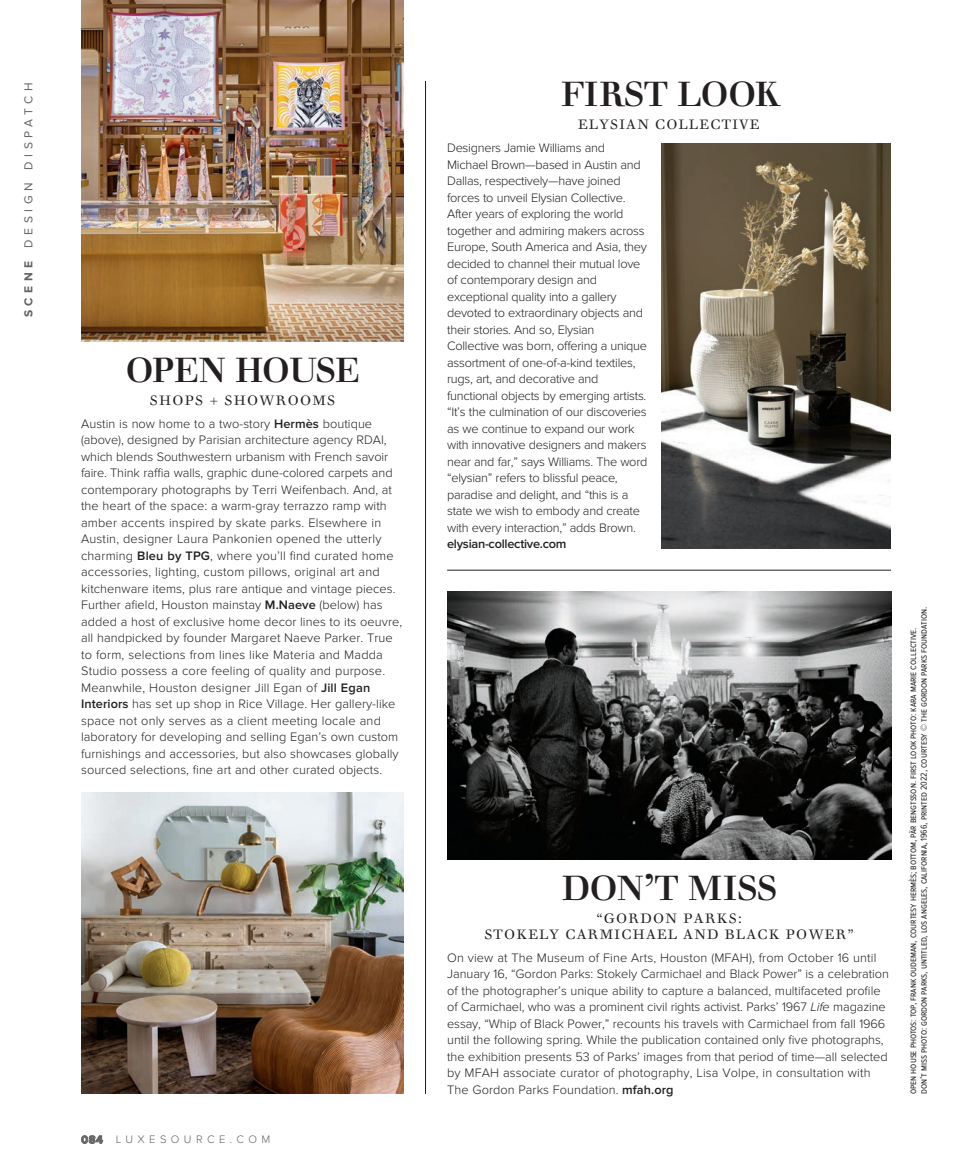
<style>
.page{position:relative;width:972px;height:1175px;background:#fff}
.page>*{position:absolute;margin:0;border:0;box-sizing:border-box;transform-origin:0 0}
.Scene_Hed_1{font:500 34.5px "Walbaum 18 pt";letter-spacing:-.005em;color:#231f20}
.Scene_Subhead{font:300 13.5px/16px "Walbaum 12 pt";letter-spacing:.095em;color:#231f20;text-align:center}
.Scene_Body_Copy_1{font:300 12.75px/16.5px "Proxima Nova";letter-spacing:-.005em;color:#231f20}
.t1{font:12px "Proxima Nova";letter-spacing:.39em;color:#636366}
.t2{font:300 11.25px "Proxima Nova";letter-spacing:.39em;color:#636366}
.t3{font:9.75px/10.5px "Proxima Nova Cond";color:#231f20}
.s1{font-weight:700}
.s2{font-weight:600}
.s3{font-family:"Proxima Nova A";font-weight:700}
.s4{font-style:italic}
.s5{font-size:9px}
</style>
<div class="page">
<hr style="left:425px;top:81px;width:1px;height:1013px;background:#231f20">
<img style="left:81px;top:0;width:323px;height:341px">
<img style="left:81px;top:792px;width:323px;height:302px">
<hr style="left:447px;top:570px;width:444px;height:1px;background:#231f20">
<img style="left:447px;top:592px;width:444px;height:267px">
<img style="left:661px;top:144px;width:230px;height:404px">
<p class="t1" style="left:22px;top:317px;width:236px;rotate:-90deg"><span class="s1">SCENE</span> DESIGN DISPATCH</p>
<p class="Scene_Hed_1" style="left:126px;top:341px;width:234px">OPEN HOUSE</p>
<p class="Scene_Subhead" style="left:150px;top:390px;width:187px">SHOPS + SHOWROOMS</p>
<p class="Scene_Body_Copy_1" style="left:81px;top:415px;width:323px">Austin is now home to a two-story <span class="s2">Hermès</span> boutique (above), designed by Parisian architecture agency RDAI, which blends Southwestern urbanism with French savoir faire. Think raffia walls, graphic dune-colored carpets and contemporary photographs by Terri Weifenbach. And, at the heart of the space: a warm-gray terrazzo ramp with amber accents inspired by skate parks. Elsewhere in Austin, designer Laura Pankonien opened the utterly charming <span class="s2">Bleu by TPG</span>, where you’ll find curated home accessories, lighting, custom pillows, original art and kitchenware items, plus rare antique and vintage pieces.<br>Further afield, Houston mainstay <span class="s2">M.Naeve</span> (below) has added a host of exclusive home decor lines to its oeuvre, all handpicked by founder Margaret Naeve Parker. True to form, selections from lines like Materia and Madda Studio possess a core feeling of quality and purpose.<br>Meanwhile, Houston designer Jill Egan of <span class="s2">Jill Egan Interiors</span> has set up shop in Rice Village. Her gallery-like space not only serves as a client meeting locale and laboratory for developing and selling Egan’s own custom furnishings and accessories, but also showcases globally sourced selections, fine art and other curated objects.</p>
<p class="t2" style="left:81px;top:1133px;width:191px"><span class="s3">084</span> LUXESOURCE.COM</p>
<p class="Scene_Hed_1" style="left:561px;top:65px;width:222px">FIRST LOOK</p>
<p class="Scene_Subhead" style="left:578px;top:114px;width:183px">ELYSIAN COLLECTIVE</p>
<p class="Scene_Body_Copy_1" style="left:447px;top:140px;width:202px">Designers Jamie Williams and Michael Brown—based in Austin and Dallas, respectively—have joined forces to unveil Elysian Collective.<br>After years of exploring the world together and admiring makers across Europe, South America and Asia, they decided to channel their mutual love of contemporary design and exceptional quality into a gallery devoted to extraordinary objects and their stories. And so, Elysian Collective was born, offering a unique assortment of one-of-a-kind textiles, rugs, art, and decorative and functional objects by emerging artists. “It’s the culmination of our discoveries as we continue to expand our work with innovative designers and makers near and far,” says Williams. The word “elysian” refers to blissful peace, paradise and delight, and “this is a state we wish to embody and create with every interaction,” adds Brown. <span class="s2">elysian-collective.com</span></p>
<p class="Scene_Hed_1" style="left:562px;top:859px;width:217px">DON’T MISS</p>
<p class="Scene_Subhead" style="left:484px;top:908px;width:371px">“GORDON PARKS:<br>STOKELY CARMICHAEL AND BLACK POWER”</p>
<p class="Scene_Body_Copy_1" style="left:447px;top:949px;width:443px">On view at The Museum of Fine Arts, Houston (MFAH), from October 16 until January 16, “Gordon Parks: Stokely Carmichael and Black Power” is a celebration of the photographer’s unique ability to capture a balanced, multifaceted profile of Carmichael, who was a prominent civil rights activist. Parks’ 1967 <span class="s4">Life</span> magazine essay, “Whip of Black Power,” recounts his travels with Carmichael from fall 1966 until the following spring. While the publication contained only five photographs, the exhibition presents 53 of Parks’ images from that period of time—all selected by MFAH associate curator of photography, Lisa Volpe, in consultation with The Gordon Parks Foundation. <span class="s2">mfah.org</span></p>
<p class="t3" style="left:908px;top:1093px;width:488px;rotate:-90deg">open house photos: top, frank oudeman, courtesy hermès; bottom, pär bengtsson. first look photo: kara marie collective. don’t miss photo: gordon parks, untitled, los angeles, california, <span class="s5">1966</span>, printed <span class="s5">2022</span>, courtesy <span class="s5">©</span> the gordon parks foundation.</p>
</div>
